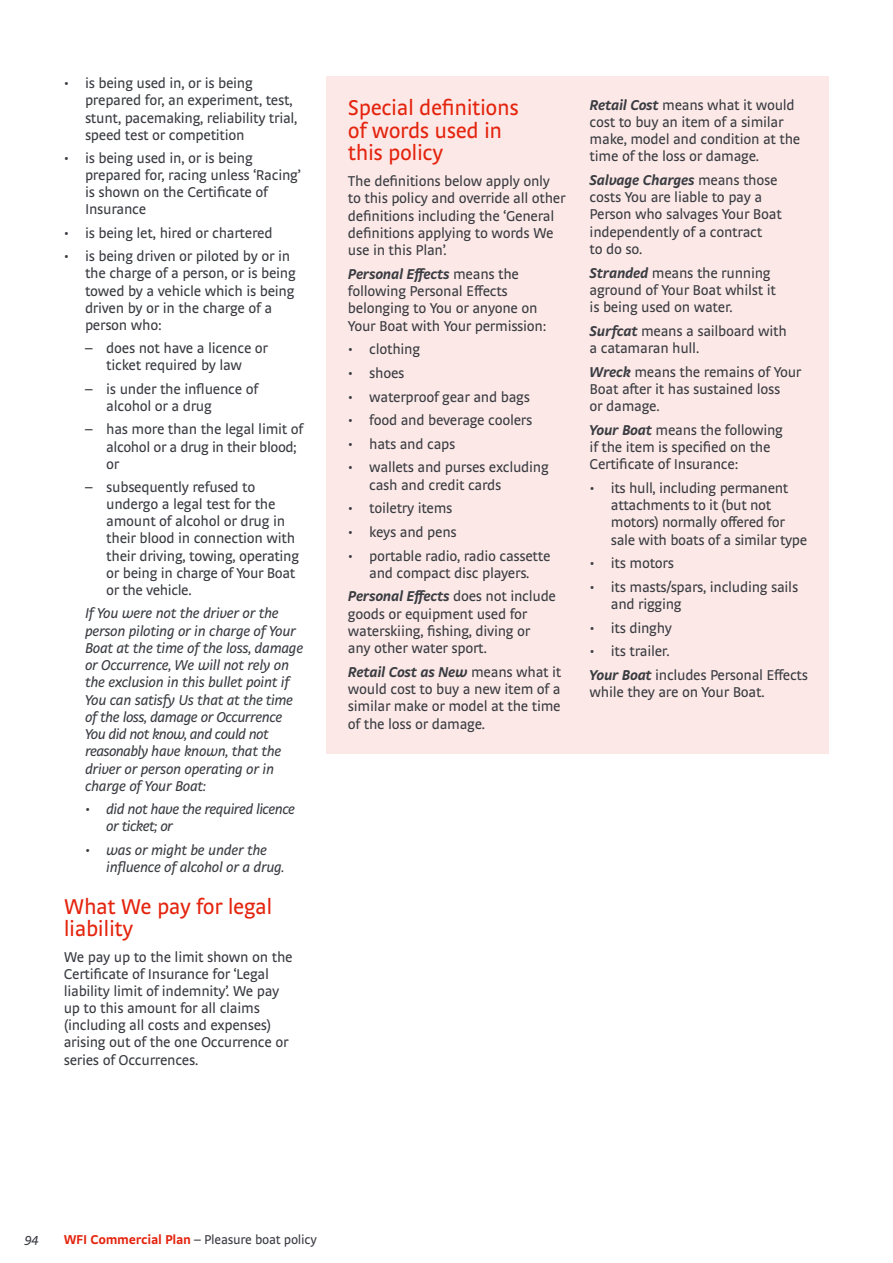
<style>
.page{position:relative;width:893px;height:1263px;background:#fff}
.page>*{position:absolute;margin:0;border:0;box-sizing:border-box;transform-origin:0 0}
._04_Subheading_1{font:22.5px/22.5px "Strada OT";letter-spacing:-.02em;color:#e4240e}
._06_Copy{font:15px/17.2px "Strada OT";letter-spacing:-.02em;color:#3a3c42}
._08_Points_1-_bullet{font:15px/17.1px "Strada OT";letter-spacing:-.02em;color:#3a3c42}
._08_Points_1-_bullet-2{font:italic 15px/17.2px "Strada OT";letter-spacing:-.02em;color:#3a3c42}
._09_Points_2_-_dash{font:15px/17.1px "Strada OT";letter-spacing:-.02em;color:#3a3c42}
._09_Points_2_-_dash-2{font:italic 15px/17.1px "Strada OT";letter-spacing:-.02em;color:#3a3c42}
.t1{font:13.5px "Strada OT";letter-spacing:-.02em;color:#3a3c42}
.t2{font:italic 13.5px "Strada OT";color:#3a3c42}
.s1{font-weight:700;font-style:italic}
.s2{font-weight:700;color:#e4240e}
</style>
<div class="page">
<div style="left:327px;top:77px;width:502px;height:677px;background:#fce9e7"></div>
<p class="_08_Points_1-_bullet" style="left:85px;top:75px;width:214px;text-indent:-21px">• is being used in, or is being prepared for, an experiment, test, stunt, pacemaking, reliability trial, speed test or competition</p>
<p class="_08_Points_1-_bullet" style="left:85px;top:150px;width:217px;text-indent:-21px">• is being used in, or is being prepared for, racing unless ‘Racing’ is shown on the Certificate of<br>Insurance</p>
<p class="_08_Points_1-_bullet" style="left:64px;top:224px;width:210px">• is being let, hired or chartered</p>
<p class="_08_Points_1-_bullet" style="left:85px;top:248px;width:212px;text-indent:-21px">• is being driven or piloted by or in the charge of a person, or is being towed by a vehicle which is being driven by or in the charge of a person who:</p>
<p class="_09_Points_2_-_dash" style="left:85px;top:340px;width:185px;text-align:center">– does not have a licence or ticket required by law</p>
<p class="_09_Points_2_-_dash" style="left:106px;top:380px;width:153px;text-indent:-21px">– is under the influence of alcohol or a drug</p>
<p class="_09_Points_2_-_dash" style="left:106px;top:421px;width:198px;text-indent:-21px">– has more than the legal limit of alcohol or a drug in their blood; or</p>
<p class="_09_Points_2_-_dash" style="left:106px;top:479px;width:194px;text-indent:-21px">– subsequently refused to undergo a legal test for the amount of alcohol or drug in their blood in connection with their driving, towing, operating or being in charge of Your Boat or the vehicle.</p>
<p class="_08_Points_1-_bullet-2" style="left:85px;top:605px;width:220px">If You were not the driver or the person piloting or in charge of Your<br>Boat at the time of the loss, damage or Occurrence, We will not rely on the exclusion in this bullet point if<br>You can satisfy Us that at the time of the loss, damage or Occurrence<br>You did not know, and could not reasonably have known, that the driver or person operating or in charge of Your Boat:</p>
<p class="_09_Points_2_-_dash-2" style="left:106px;top:801px;width:190px;text-indent:-21px">• did not have the required licence or ticket; or</p>
<p class="_09_Points_2_-_dash-2" style="left:106px;top:841px;width:180px;text-indent:-21px">• was or might be under the influence of alcohol or a drug.</p>
<p class="_04_Subheading_1" style="left:64px;top:895px;width:210px">What We pay for legal liability</p>
<p class="_06_Copy" style="left:64px;top:948px;width:230px">We pay up to the limit shown on the Certificate of Insurance for ‘Legal liability limit of indemnity’. We pay up to this amount for all claims (including all costs and expenses) arising out of the one Occurrence or series of Occurrences.</p>
<p class="_04_Subheading_1" style="left:348px;top:97px;width:172px">Special definitions of words used in this policy</p>
<p class="_06_Copy" style="left:348px;top:173px;width:219px">The definitions below apply only to this policy and override all other definitions including the ‘General definitions applying to words We use in this Plan’.</p>
<p class="_06_Copy" style="left:348px;top:265px;width:200px"><span class="s1">Personal Effects</span> means the following Personal Effects belonging to You or anyone on<br>Your Boat with Your permission:</p>
<p class="_08_Points_1-_bullet" style="left:348px;top:341px;width:74px">• clothing</p>
<p class="_08_Points_1-_bullet" style="left:348px;top:364px;width:58px">• shoes</p>
<p class="_08_Points_1-_bullet" style="left:348px;top:388px;width:183px">• waterproof gear and bags</p>
<p class="_08_Points_1-_bullet" style="left:348px;top:412px;width:186px">• food and beverage coolers</p>
<p class="_08_Points_1-_bullet" style="left:348px;top:435px;width:109px">• hats and caps</p>
<p class="_08_Points_1-_bullet" style="left:369px;top:459px;width:181px;text-indent:-21px">• wallets and purses excluding cash and credit cards</p>
<p class="_08_Points_1-_bullet" style="left:348px;top:500px;width:106px">• toiletry items</p>
<p class="_08_Points_1-_bullet" style="left:348px;top:523px;width:110px">• keys and pens</p>
<p class="_08_Points_1-_bullet" style="left:348px;top:547px;width:204px;text-align:center">• portable radio, radio cassette and compact disc players.</p>
<p class="_06_Copy" style="left:348px;top:588px;width:210px"><span class="s1">Personal Effects</span> does not include goods or equipment used for waterskiing, fishing, diving or any other water sport.</p>
<p class="_06_Copy" style="left:348px;top:663px;width:215px;text-align:justify"><span class="s1">Retail Cost as New</span> means what it would cost to buy a new item of a similar make or model at the time of the loss or damage.</p>
<p class="_06_Copy" style="left:590px;top:96px;width:212px"><span class="s1">Retail Cost</span> means what it would cost to buy an item of a similar make, model and condition at the time of the loss or damage.</p>
<p class="_06_Copy" style="left:590px;top:171px;width:194px"><span class="s1">Salvage Charges</span> means those costs You are liable to pay a<br>Person who salvages Your Boat independently of a contract<br>to do so.</p>
<p class="_06_Copy" style="left:590px;top:264px;width:188px"><span class="s1">Stranded</span> means the running aground of Your Boat whilst it is being used on water.</p>
<p class="_06_Copy" style="left:590px;top:322px;width:199px"><span class="s1">Surfcat</span> means a sailboard with a catamaran hull.</p>
<p class="_06_Copy" style="left:590px;top:363px;width:213px"><span class="s1">Wreck</span> means the remains of Your<br>Boat after it has sustained loss<br>or damage.</p>
<p class="_06_Copy" style="left:590px;top:421px;width:195px"><span class="s1">Your Boat</span> means the following if the item is specified on the<br>Certificate of Insurance:</p>
<p class="_08_Points_1-_bullet" style="left:611px;top:479px;width:198px;text-indent:-21px">• its hull, including permanent attachments to it (but not motors) normally offered for sale with boats of a similar type</p>
<p class="_08_Points_1-_bullet" style="left:590px;top:555px;width:86px">• its motors</p>
<p class="_08_Points_1-_bullet" style="left:611px;top:578px;width:189px;text-indent:-21px">• its masts/spars, including sails and rigging</p>
<p class="_08_Points_1-_bullet" style="left:590px;top:619px;width:84px">• its dinghy</p>
<p class="_08_Points_1-_bullet" style="left:590px;top:643px;width:81px">• its trailer.</p>
<p class="_06_Copy" style="left:590px;top:666px;width:220px"><span class="s1">Your Boat</span> includes Personal Effects while they are on Your Boat.</p>
<p class="t2" style="left:25px;top:1231px;width:15px">94</p>
<p class="t1" style="left:64px;top:1231px;width:255px"><span class="s2">WFI Commercial Plan</span> – Pleasure boat policy</p>
</div>
